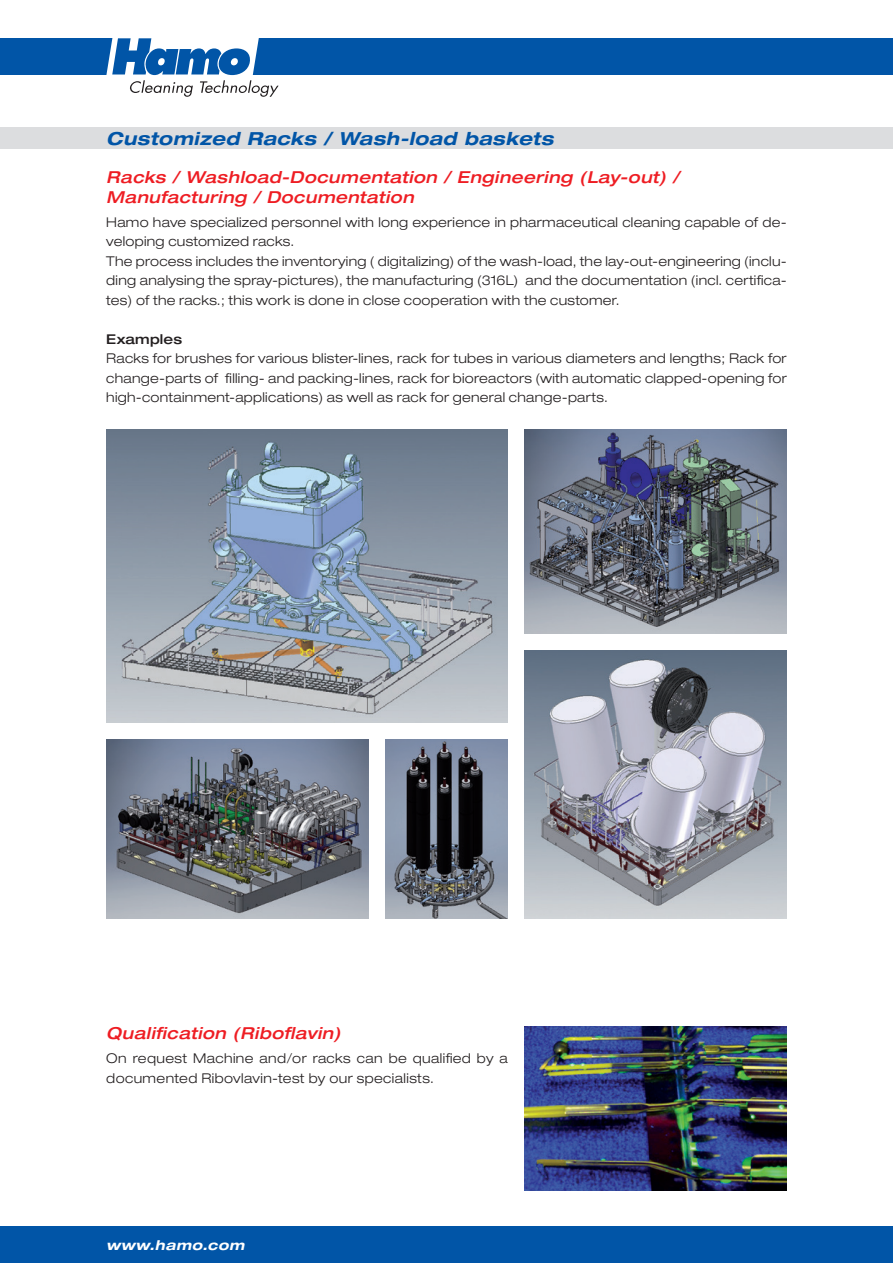
<style>
.page{position:relative;width:893px;height:1263px;background:#fff}
.page>*{position:absolute;margin:0;border:0;box-sizing:border-box;transform-origin:0 0}
.t1{font:italic 700 expanded 18px "Helvetica Neue";letter-spacing:.025em;color:#0155a7}
.t2{font:italic 500 expanded 16.5px/19.8px "Helvetica Neue";letter-spacing:.03em;color:#ee1d23}
.t3{font:300 expanded 13.5px/19.5px "Helvetica Neue";letter-spacing:.02em;color:#231f20}
.t4{font:italic 700 expanded 13.5px "Helvetica Neue";letter-spacing:.035em;color:#fff}
.t5{font:500 expanded 13.5px "Helvetica Neue";letter-spacing:.015em;color:#231f20}
</style>
<div class="page">
<div style="left:0;top:128px;width:893px;height:21px;background:#dcdddf"></div>
<img style="left:106px;top:429px;width:402px;height:294px">
<img style="left:385px;top:740px;width:123px;height:178px">
<img style="left:525px;top:429px;width:262px;height:205px">
<img style="left:525px;top:651px;width:261px;height:267px">
<img style="left:106px;top:740px;width:262px;height:178px">
<img style="left:525px;top:1026px;width:262px;height:165px">
<div style="left:0;top:1227px;width:893px;height:36px;background:#0155a7"></div>
<div style="left:0;top:38px;width:893px;height:36px;background:#0155a7"></div>
<svg style="left:105px;top:38px;width:174px;height:59px"></svg>
<h1 class="t1" style="left:106px;top:128px;width:449px">Customized Racks / Wash-load baskets</h1>
<p class="t2" style="left:106px;top:167px;width:574px">Racks / Washload-Documentation / Engineering (Lay-out) /<br>Manufacturing / Documentation</p>
<p class="t3" style="left:106px;top:212px;width:682px">Hamo have specialized personnel with long experience in pharmaceutical cleaning capable of de&shy;veloping customized racks.<br>The process includes the inventorying ( digitalizing) of the wash-load, the lay-out-engineering (inclu&shy;ding analysing the spray-pictures), the manufacturing (316L) and the documentation (incl. certifica&shy;tes) of the racks.; this work is done in close cooperation with the customer.</p>
<p class="t5" style="left:106px;top:330px;width:77px">Examples</p>
<p class="t3" style="left:106px;top:348px;width:682px;text-align:justify">Racks for brushes for various blister-lines, rack for tubes in various diameters and lengths; Rack for change-parts of filling- and packing-lines, rack for bioreactors (with automatic clapped-opening for high-containment-applications) as well as rack for general change-parts.</p>
<p class="t2" style="left:106px;top:1023px;width:236px">Qualification (Riboflavin)</p>
<p class="t3" style="left:106px;top:1048px;width:403px">On request Machine and/or racks can be qualified by a documented Ribovlavin-test by our specialists.</p>
<p class="t4" style="left:106px;top:1237px;width:140px">www.hamo.com</p>
</div>
